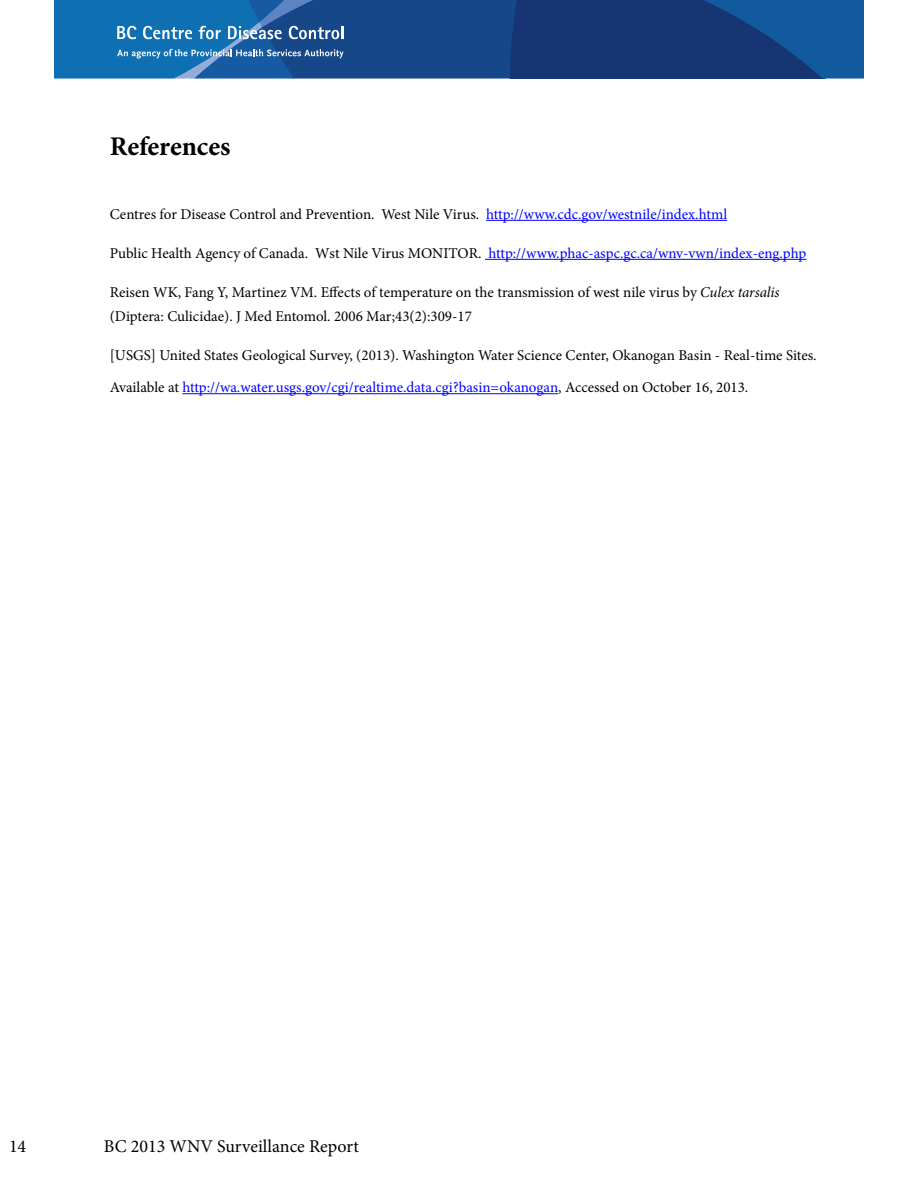
<style>
.page{position:relative;width:918px;height:1188px;background:#fff}
.page>*{position:absolute;margin:0;border:0;box-sizing:border-box;transform-origin:0 0}
.t1{font:700 27px "Minion Pro";letter-spacing:-.005em;color:#000}
.t2{font:18px "Minion Pro";color:#000}
.t3{font:15px/24px "Minion Pro";color:#000}
.t4{font:15px "Minion Pro";letter-spacing:-.005em;color:#00f}
.s1{color:#00f}
.s2{color:#000}
.s3{font-style:italic}
</style>
<div class="page">
<svg style="left:54px;top:0;width:810px;height:79px;background:#1b5292"></svg>
<hr style="left:486px;top:220px;width:241px;height:1px;background:#00f">
<hr style="left:485px;top:259px;width:321px;height:1px;background:#00f">
<hr style="left:182px;top:393px;width:376px;height:1px;background:#00f">
<h1 class="t1" style="left:110px;top:127px;width:122px">References</h1>
<p class="t3" style="left:110px;top:202px;width:619px">Centres for Disease Control and Prevention. West Nile Virus. <span class="s1">http://www.cdc.gov/westnile/index.html</span></p>
<p class="t4" style="left:110px;top:243px;width:698px"><span class="s2">Public Health Agency of Canada. Wst Nile Virus MONITOR.</span> http://www.phac-aspc.gc.ca/wnv-vwn/index-eng.php</p>
<p class="t3" style="left:110px;top:280px;width:671px">Reisen WK, Fang Y, Martinez VM. Effects of temperature on the transmission of west nile virus by <span class="s3">Culex tarsalis </span>(Diptera: Culicidae). J Med Entomol. 2006 Mar;43(2):309-17</p>
<p class="t3" style="left:110px;top:339px;width:708px;line-height:32.4px">[USGS] United States Geological Survey, (2013). Washington Water Science Center, Okanogan Basin - Real-time Sites.<br>Available at <span class="s1">http://wa.water.usgs.gov/cgi/realtime.data.cgi?basin=okanogan</span>, Accessed on October 16, 2013.</p>
<p class="t2" style="left:9px;top:1135px;width:19px">14</p>
<p class="t2" style="left:104px;top:1135px;width:256px">BC 2013 WNV Surveillance Report</p>
</div>
